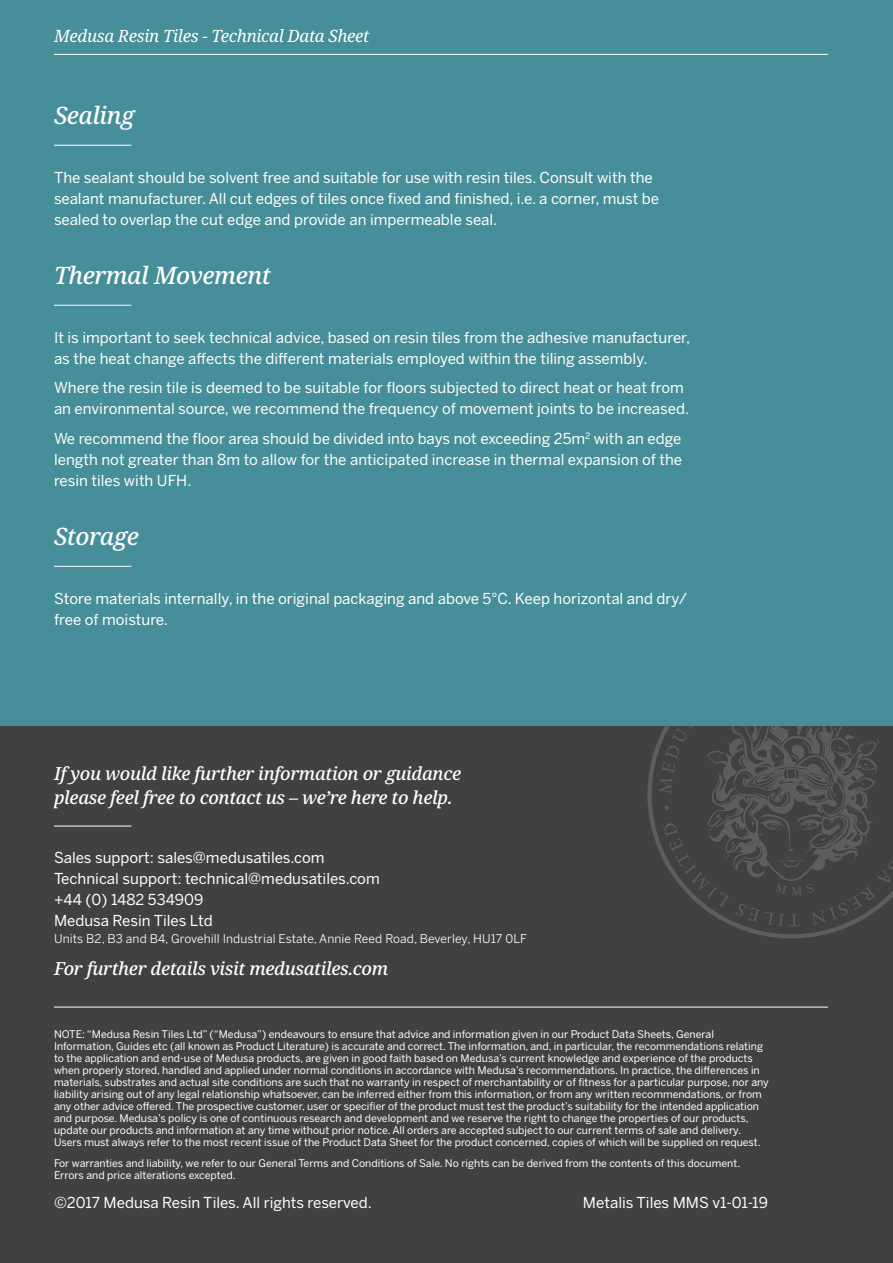
<style>
.page{position:relative;width:893px;height:1263px;background:#468e99}
.page>*{position:absolute;margin:0;border:0;box-sizing:border-box;transform-origin:0 0}
.t1{font:italic 500 24px "Noto Serif";letter-spacing:-.02em;color:#fff}
.t2{font:italic 500 18px/24px "Noto Serif";letter-spacing:-.02em;color:#fff}
.t3{font:italic 16.95px "Noto Serif";letter-spacing:-.02em;color:#fff}
.t4{font:15px/21px "Benton Sans";color:#fff}
.t5{font:12px "Benton Sans";letter-spacing:.01em;color:#fff}
.t6{font:10.5px/12px "Benton Sans";color:#fff}
</style>
<div class="page">
<div style="left:0;top:726px;width:893px;height:537px;background:#404142"></div>
<svg style="left:647px;top:739px;width:200px;height:199px"></svg>
<svg style="left:659px;top:726px;width:234px;height:201px"></svg>
<hr style="left:54px;top:145px;width:77px;height:1px;background:#fff">
<hr style="left:54px;top:305px;width:77px;height:1px;background:#fff">
<hr style="left:54px;top:566px;width:77px;height:1px;background:#fff">
<hr style="left:54px;top:826px;width:77px;height:1px;background:#fff">
<hr style="left:54px;top:54px;width:774px;height:1px;background:#fff">
<hr style="left:54px;top:1007px;width:774px;height:1px;background:#fff">
<h3 class="t3" style="left:54px;top:24px;width:317px">Medusa Resin Tiles - Technical Data Sheet</h3>
<h1 class="t1" style="left:54px;top:98px;width:82px">Sealing</h1>
<p class="t4" style="left:54px;top:166px;width:607px">The sealant should be solvent free and suitable for use with resin tiles. Consult with the sealant manufacturer. All cut edges of tiles once fixed and finished, i.e. a corner, must be sealed to overlap the cut edge and provide an impermeable seal.</p>
<h1 class="t1" style="left:54px;top:258px;width:218px">Thermal Movement</h1>
<h3 class="t4" style="left:54px;top:326px;width:638px">It is important to seek technical advice, based on resin tiles from the adhesive manufacturer, as the heat change affects the different materials employed within the tiling assembly.</h3>
<h3 class="t4" style="left:54px;top:377px;width:637px">Where the resin tile is deemed to be suitable for floors subjected to direct heat or heat from an environmental source, we recommend the frequency of movement joints to be increased.</h3>
<h3 class="t4" style="left:54px;top:427px;width:630px;text-align:justify">We recommend the floor area should be divided into bays not exceeding 25m<sup>2</sup> with an edge length not greater than 8m to allow for the anticipated increase in thermal expansion of the resin tiles with UFH.</h3>
<h1 class="t1" style="left:54px;top:519px;width:87px">Storage</h1>
<h3 class="t4" style="left:54px;top:587px;width:635px">Store materials internally, in the original packaging and above 5°C. Keep horizontal and dry/ free of moisture.</h3>
<h2 class="t2" style="left:54px;top:762px;width:409px">If you would like further information or guidance please feel free to contact us – we’re here to help.</h2>
<h3 class="t4" style="left:54px;top:847px;width:327px">Sales support: sales@medusatiles.com<br>Technical support: technical@medusatiles.com +44 (0) 1482 534909<br>Medusa Resin Tiles Ltd</h3>
<p class="t5" style="left:54px;top:931px;width:475px">Units B2, B3 and B4, Grovehill Industrial Estate, Annie Reed Road, Beverley, HU17 0LF</p>
<h2 class="t2" style="left:54px;top:957px;width:336px">For further details visit medusatiles.com</h2>
<p class="t6" style="left:54px;top:1028px;width:716px">NOTE: “Medusa Resin Tiles Ltd” (“Medusa”) endeavours to ensure that advice and information given in our Product Data Sheets, General Information, Guides etc (all known as Product Literature) is accurate and correct. The information, and, in particular, the recommendations relating to the application and end-use of Medusa products, are given in good faith based on Medusa’s current knowledge and experience of the products when properly stored, handled and applied under normal conditions in accordance with Medusa’s recommendations. In practice, the differences in materials, substrates and actual site conditions are such that no warranty in respect of merchantability or of fitness for a particular purpose, nor any liability arising out of any legal relationship whatsoever, can be inferred either from this information, or from any written recommendations, or from any other advice offered. The prospective customer, user or specifier of the product must test the product’s suitability for the intended application and purpose. Medusa’s policy is one of continuous research and development and we reserve the right to change the properties of our products, update our products and information at any time without prior notice. All orders are accepted subject to our current terms of sale and delivery.<br>Users must always refer to the most recent issue of the Product Data Sheet for the product concerned, copies of which will be supplied on request.</p>
<p class="t6" style="left:54px;top:1157px;width:688px">For warranties and liability, we refer to our General Terms and Conditions of Sale. No rights can be derived from the contents of this document.<br>Errors and price alterations excepted.</p>
<h3 class="t4" style="left:54px;top:1192px;width:319px">©2017 Medusa Resin Tiles. All rights reserved.</h3>
<h3 class="t4" style="left:583px;top:1192px;width:187px">Metalis Tiles MMS v1-01-19</h3>
</div>
